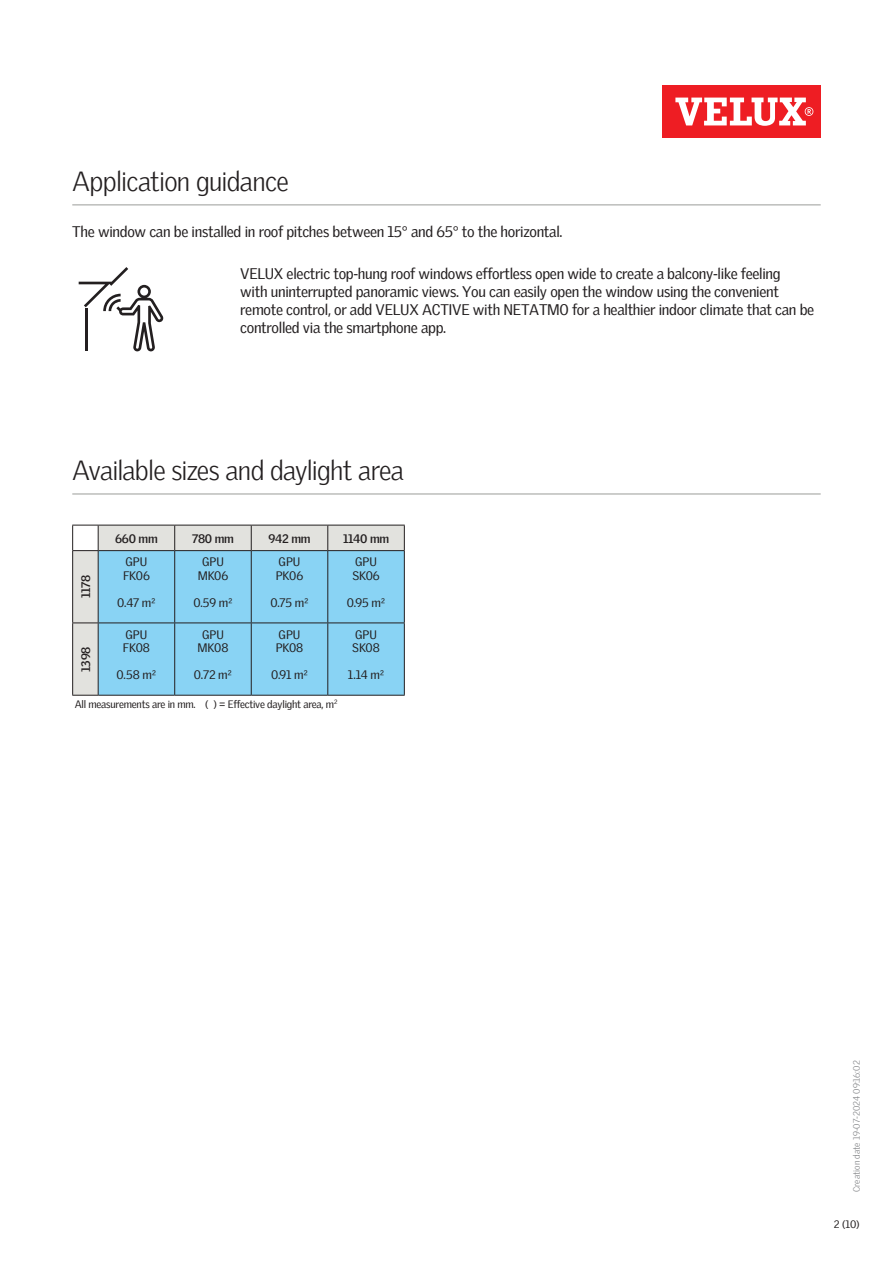
<style>
.page{position:relative;width:893px;height:1263px;background:#fff}
.page>*{position:absolute;margin:0;border:0;box-sizing:border-box;transform-origin:0 0}
.Headline_With_Line_B{font:300 27px "Velux Gothic";letter-spacing:-.03em;color:#231f20}
.Body_Regular{font:15px/18px "Velux Gothic";letter-spacing:-.02em;color:#231f20}
.TableText{font:12px "Velux Gothic";letter-spacing:-.005em;color:#231f20}
.TableHeader_TableTex{font:700 12px "Velux Gothic";letter-spacing:-.02em;color:#231f20}
.TableHeader{font:700 12px "Velux Gothic";letter-spacing:-.02em;color:#231f20}
.Body_Regular-2{font:10.5px "Velux Gothic";letter-spacing:-.02em;color:#231f20}
.t1{font:300 9px "Velux Gothic";color:#7c7e81}
</style>
<div class="page">
<div style="left:662px;top:85px;width:159px;height:53px;background:#ee1d23"></div>
<svg style="left:675px;top:98px;width:138px;height:28px"></svg>
<hr style="left:72px;top:493px;width:749px;height:2px;background:#bcbdbb">
<svg style="left:72px;top:525px;width:333px;height:171px;background:#98d1ea"></svg>
<hr style="left:98px;top:622px;width:77px;height:1px;background:#231f20">
<hr style="left:98px;top:623px;width:1px;height:72px;background:#231f20">
<hr style="left:98px;top:695px;width:77px;height:1px;background:#231f20">
<hr style="left:175px;top:622px;width:76px;height:1px;background:#231f20">
<hr style="left:174px;top:623px;width:1px;height:72px;background:#231f20">
<hr style="left:175px;top:695px;width:76px;height:1px;background:#231f20">
<hr style="left:251px;top:622px;width:77px;height:1px;background:#231f20">
<hr style="left:251px;top:623px;width:1px;height:72px;background:#231f20">
<hr style="left:251px;top:695px;width:77px;height:1px;background:#231f20">
<hr style="left:328px;top:622px;width:77px;height:1px;background:#231f20">
<hr style="left:327px;top:623px;width:1px;height:72px;background:#231f20">
<hr style="left:404px;top:623px;width:1px;height:72px;background:#231f20">
<hr style="left:328px;top:695px;width:77px;height:1px;background:#231f20">
<hr style="left:72px;top:204px;width:749px;height:2px;background:#bcbdbb">
<svg style="left:79px;top:267px;width:85px;height:84px"></svg>
<p class="Headline_With_Line_B" style="left:72px;top:161px;width:218px">Application guidance</p>
<p class="Body_Regular" style="left:72px;top:221px;width:492px">The window can be installed in roof pitches between 15° and 65° to the horizontal.</p>
<p class="Body_Regular" style="left:240px;top:263px;width:576px">VELUX electric top-hung roof windows effortless open wide to create a balcony-like feeling<br>with uninterrupted panoramic views. You can easily open the window using the convenient remote control, or add VELUX ACTIVE with NETATMO for a healthier indoor climate that can be controlled via the smartphone app.</p>
<p class="Headline_With_Line_B" style="left:72px;top:450px;width:333px">Available sizes and daylight area</p>
<p class="TableHeader" style="left:77px;top:598px;width:25px;rotate:-90deg">1178</p>
<p class="TableHeader" style="left:77px;top:672px;width:27px;rotate:-90deg">1398</p>
<p class="TableHeader_TableTex" style="left:115px;top:529px;width:44px">660 mm</p>
<p class="TableHeader_TableTex" style="left:192px;top:529px;width:43px">780 mm</p>
<p class="TableHeader_TableTex" style="left:268px;top:529px;width:44px">942 mm</p>
<p class="TableHeader_TableTex" style="left:343px;top:529px;width:48px">1140 mm</p>
<p class="TableText" style="left:126px;top:553px;width:23px">GPU</p>
<p class="TableText" style="left:123px;top:566px;width:28px">FK06</p>
<p class="TableText" style="left:117px;top:593px;width:40px">0.47 m²</p>
<p class="TableText" style="left:126px;top:625px;width:23px">GPU</p>
<p class="TableText" style="left:123px;top:639px;width:29px">FK08</p>
<p class="TableText" style="left:117px;top:666px;width:41px">0.58 m²</p>
<p class="TableText" style="left:202px;top:553px;width:23px">GPU</p>
<p class="TableText" style="left:198px;top:566px;width:32px">MK06</p>
<p class="TableText" style="left:193px;top:593px;width:41px">0.59 m²</p>
<p class="TableText" style="left:202px;top:625px;width:23px">GPU</p>
<p class="TableText" style="left:198px;top:639px;width:32px">MK08</p>
<p class="TableText" style="left:194px;top:666px;width:40px">0.72 m²</p>
<p class="TableText" style="left:279px;top:553px;width:23px">GPU</p>
<p class="TableText" style="left:276px;top:566px;width:29px">PK06</p>
<p class="TableText" style="left:270px;top:593px;width:40px">0.75 m²</p>
<p class="TableText" style="left:279px;top:625px;width:23px">GPU</p>
<p class="TableText" style="left:276px;top:639px;width:29px">PK08</p>
<p class="TableText" style="left:271px;top:666px;width:39px">0.91 m²</p>
<p class="TableText" style="left:355px;top:553px;width:23px">GPU</p>
<p class="TableText" style="left:352px;top:566px;width:29px">SK06</p>
<p class="TableText" style="left:347px;top:593px;width:40px">0.95 m²</p>
<p class="TableText" style="left:355px;top:625px;width:23px">GPU</p>
<p class="TableText" style="left:352px;top:639px;width:29px">SK08</p>
<p class="TableText" style="left:348px;top:666px;width:38px">1.14 m²</p>
<p class="Body_Regular-2" style="left:75px;top:696px;width:264px">All measurements are in mm. ( ) = Effective daylight area, m<sup>2</sup></p>
<p class="t1" style="left:850px;top:1192px;width:133px;rotate:-90deg">Creation date 19-07-2024 09:16:02</p>
<p class="Body_Regular-2" style="left:834px;top:1216px;width:27px">2 (10)</p>
</div>
